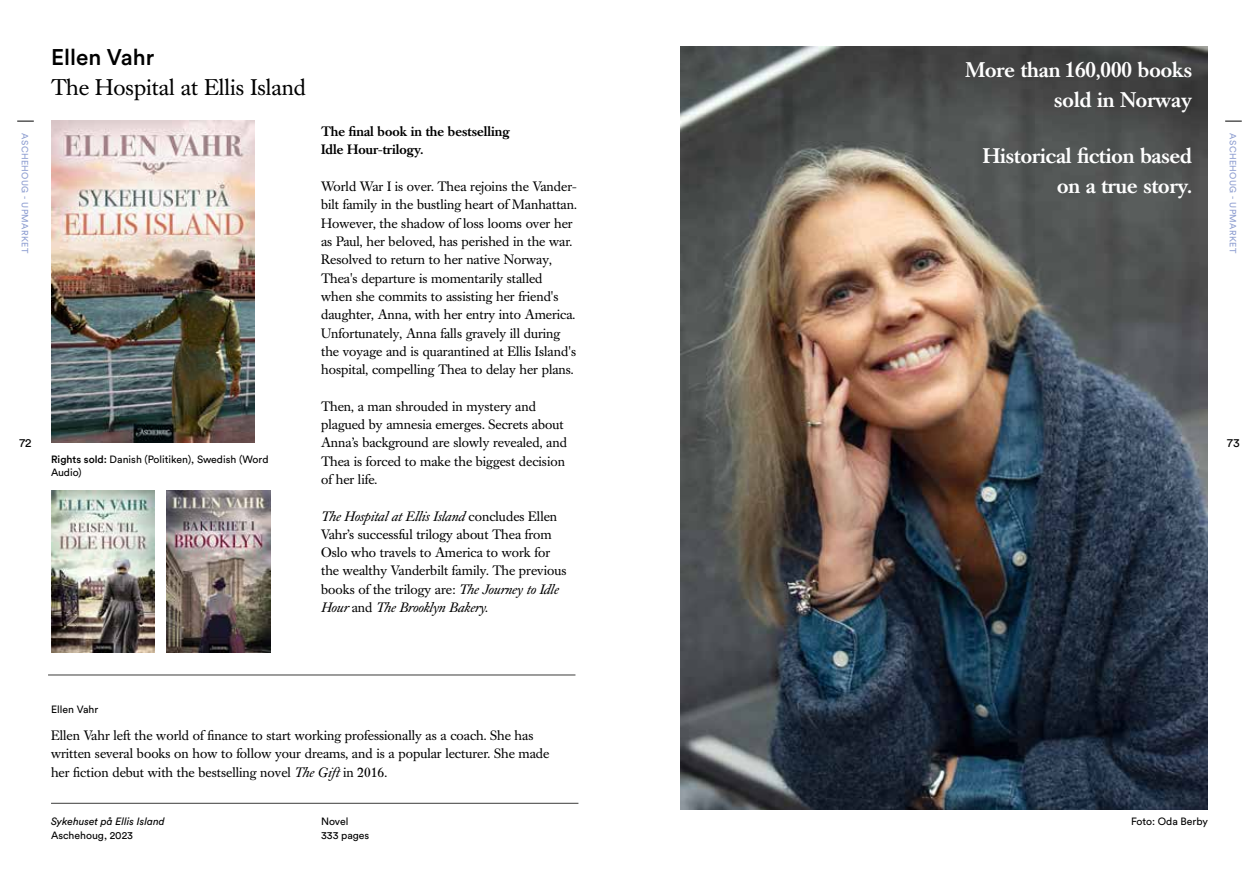
<style>
.page{position:relative;width:1259px;height:893px;background:#fff}
.page>*{position:absolute;margin:0;border:0;box-sizing:border-box;transform-origin:0 0}
.t1{font:22.5px "Caslon Book BE";color:#000}
.t2{font:500 22.5px "Circular Std";color:#000}
.t3{font:500 21px/30px "Caslon Book BE";color:#fff;text-align:right}
.t4{font:13.5px/18.3px "Caslon Book BE";color:#000}
.t5{font:500 13.5px/18.3px "Caslon Book BE";color:#000}
.t6{font:12px "Circular Std";color:#000}
.t7{font:10.5px/13.5px "Circular Std";color:#000}
.t8{font:italic 10.5px "Circular Std";color:#000}
.t9{font:9px "Circular Std";letter-spacing:.04em;color:#8e9ed1}
.s1{font-style:italic}
.s2{font-weight:500}
</style>
<div class="page">
<svg style="left:17px;top:121px;width:17px;height:1px"></svg>
<img style="left:51px;top:121px;width:204px;height:321px">
<hr style="left:51px;top:803px;width:527px;height:1px;background:#3c3c3b">
<hr style="left:48px;top:675px;width:527px;height:1px;background:#3c3c3b">
<img style="left:51px;top:490px;width:103px;height:163px">
<img style="left:167px;top:490px;width:103px;height:163px">
<svg style="left:1225px;top:121px;width:16px;height:1px"></svg>
<img style="left:680px;top:47px;width:528px;height:762px">
<h1 class="t2" style="left:51px;top:43px;width:105px">Ellen Vahr</h1>
<h1 class="t1" style="left:51px;top:74px;width:257px">The Hospital at Ellis Island</h1>
<p class="t9" style="left:30px;top:133px;width:121px;rotate:90deg">ASCHEHOUG - UPMARKET</p>
<p class="t5" style="left:321px;top:123px;width:190px">The final book in the bestselling<br>Idle Hour-trilogy.</p>
<p class="t4" style="left:321px;top:178px;width:257px">World War I is over. Thea rejoins the Vander&shy;bilt family in the bustling heart of Manhattan.<br>However, the shadow of loss looms over her as Paul, her beloved, has perished in the war.<br>Resolved to return to her native Norway, Thea's departure is momentarily stalled when she commits to assisting her friend's daughter, Anna, with her entry into America.<br>Unfortunately, Anna falls gravely ill during the voyage and is quarantined at Ellis Island's hospital, compelling Thea to delay her plans.</p>
<p class="t4" style="left:321px;top:397px;width:247px">Then, a man shrouded in mystery and plagued by amnesia emerges. Secrets about Anna’s background are slowly revealed, and Thea is forced to make the biggest decision of her life.</p>
<p class="t4" style="left:321px;top:507px;width:247px"><span class="s1">The Hospital at Ellis Island</span> concludes Ellen Vahr’s successful trilogy about Thea from Oslo who travels to America to work for the wealthy Vanderbilt family. The previous books of the trilogy are: <span class="s1">The Journey to Idle Hour</span> and <span class="s1">The Brooklyn Bakery.</span></p>
<p class="t6" style="left:19px;top:435px;width:14px">72</p>
<p class="t7" style="left:51px;top:452px;width:219px"><span class="s2">Rights sold:</span> Danish (Politiken), Swedish (Word<br>Audio)</p>
<p class="t7" style="left:51px;top:702px;width:49px">Ellen Vahr</p>
<p class="t4" style="left:51px;top:727px;width:500px">Ellen Vahr left the world of finance to start working professionally as a coach. She has written several books on how to follow your dreams, and is a popular lecturer. She made her fiction debut with the bestselling novel <span class="s1">The Gift</span> in 2016.</p>
<p class="t8" style="left:51px;top:815px;width:115px">Sykehuset på Ellis Island</p>
<p class="t7" style="left:51px;top:828px;width:84px">Aschehoug, 2023</p>
<p class="t7" style="left:321px;top:814px;width:50px">Novel<br>333 pages</p>
<h2 class="t3" style="left:965px;top:56px;width:228px">More than 160,000 books sold in Norway</h2>
<h2 class="t3" style="left:982px;top:141px;width:211px">Historical fiction based on a true story.</h2>
<p class="t9" style="left:1238px;top:133px;width:121px;rotate:90deg">ASCHEHOUG - UPMARKET</p>
<p class="t6" style="left:1227px;top:435px;width:14px">73</p>
<p class="t7" style="left:1131px;top:814px;width:78px">Foto: Oda Berby</p>
</div>
